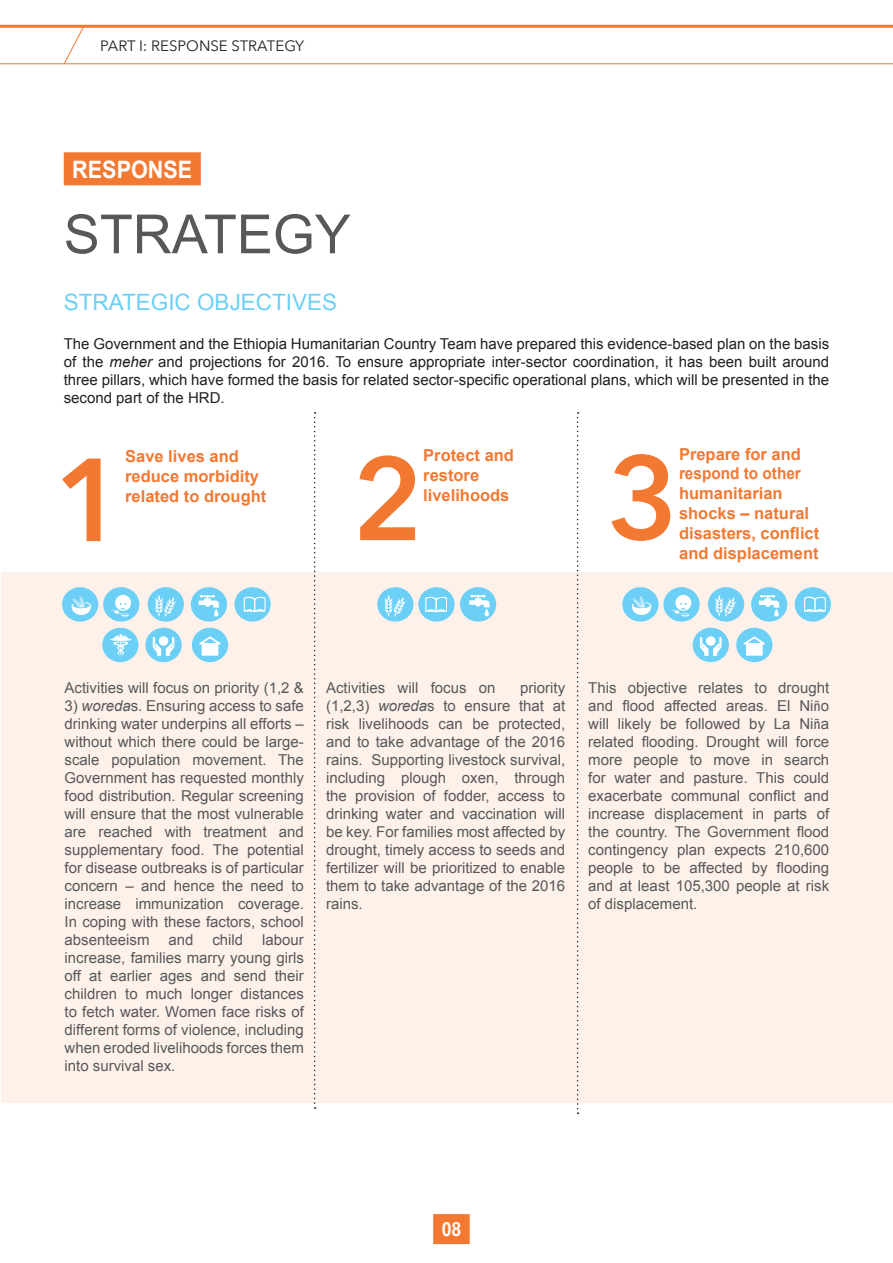
<style>
.page{position:relative;width:893px;height:1263px;background:#fff}
.page>*{position:absolute;margin:0;border:0;box-sizing:border-box;transform-origin:0 0}
.t1{font:600 116.7px "Avenir Next";color:#f37932}
.t2{font:54px "Arial";color:#57585a}
.title_top{font:700 24px "Arial";color:#fff;scale:.9 1}
.text_highlight{font:22.5px "Arial";color:#6bcff6}
.t3{font:600 19.5px "Avenir Next Condensed";color:#fff}
.t4{font:700 16.5px/19.8px "Arial";color:#f37932}
.HRD_body{font:15px/18px "Arial";color:#57585a;text-align:justify}
.HRD_body-2{font:15px/18px "Arial";color:#231f20;text-align:justify}
.t5{font:15px "Avenir Next";color:#231f20}
.s1{font-style:italic}
.s2{font-family:"Avenir Next Condensed";font-weight:500}
</style>
<div class="page">
<div style="left:433px;top:1214px;width:37px;height:30px;background:#f37932"></div>
<hr style="left:0;top:63px;width:893px;height:1px;background:#f37932">
<hr style="left:0;top:25px;width:893px;height:3px;background:#f37932">
<svg style="left:63px;top:27px;width:22px;height:38px"></svg>
<div style="left:1px;top:573px;width:891px;height:530px;background:#fdf1ea"></div>
<div style="left:64px;top:152px;width:137px;height:33px;background:#f37932"></div>
<svg style="left:314px;top:412px;width:2px;height:697px"></svg>
<svg style="left:577px;top:412px;width:2px;height:702px"></svg>
<div style="left:103px;top:587px;width:36px;height:35px;background:#6bcff6;border-radius:50%"></div>
<div style="left:663px;top:587px;width:37px;height:35px;background:#6bcff6;border-radius:50%"></div>
<div style="left:418px;top:587px;width:37px;height:35px;background:#6bcff6;border-radius:50%"></div>
<div style="left:62px;top:587px;width:36px;height:35px;background:#6bcff6;border-radius:50%"></div>
<div style="left:622px;top:587px;width:36px;height:35px;background:#6bcff6;border-radius:50%"></div>
<div style="left:377px;top:587px;width:36px;height:35px;background:#6bcff6;border-radius:50%"></div>
<div style="left:148px;top:587px;width:36px;height:35px;background:#6bcff6;border-radius:50%"></div>
<div style="left:708px;top:587px;width:36px;height:35px;background:#6bcff6;border-radius:50%"></div>
<div style="left:460px;top:587px;width:36px;height:35px;background:#6bcff6;border-radius:50%"></div>
<div style="left:102px;top:628px;width:36px;height:34px;background:#6bcff6;border-radius:50%"></div>
<div style="left:191px;top:587px;width:36px;height:35px;background:#6bcff6;border-radius:50%"></div>
<div style="left:751px;top:587px;width:36px;height:35px;background:#6bcff6;border-radius:50%"></div>
<div style="left:145px;top:628px;width:37px;height:34px;background:#6bcff6;border-radius:50%"></div>
<div style="left:693px;top:628px;width:36px;height:34px;background:#6bcff6;border-radius:50%"></div>
<div style="left:234px;top:587px;width:37px;height:35px;background:#6bcff6;border-radius:50%"></div>
<div style="left:795px;top:587px;width:36px;height:35px;background:#6bcff6;border-radius:50%"></div>
<div style="left:192px;top:628px;width:36px;height:34px;background:#6bcff6;border-radius:50%"></div>
<div style="left:736px;top:628px;width:36px;height:34px;background:#6bcff6;border-radius:50%"></div>
<svg style="left:244px;top:596px;width:22px;height:16px"></svg>
<svg style="left:804px;top:596px;width:22px;height:16px"></svg>
<svg style="left:425px;top:596px;width:22px;height:16px"></svg>
<svg style="left:71px;top:595px;width:20px;height:20px"></svg>
<svg style="left:631px;top:594px;width:20px;height:21px"></svg>
<svg style="left:110px;top:634px;width:22px;height:22px"></svg>
<svg style="left:111px;top:595px;width:20px;height:22px"></svg>
<svg style="left:672px;top:595px;width:19px;height:22px"></svg>
<svg style="left:153px;top:636px;width:21px;height:20px"></svg>
<svg style="left:700px;top:636px;width:22px;height:20px"></svg>
<svg style="left:199px;top:636px;width:22px;height:20px"></svg>
<svg style="left:743px;top:636px;width:22px;height:20px"></svg>
<svg style="left:199px;top:595px;width:20px;height:22px"></svg>
<svg style="left:759px;top:595px;width:21px;height:22px"></svg>
<svg style="left:469px;top:595px;width:21px;height:22px"></svg>
<svg style="left:155px;top:595px;width:21px;height:22px"></svg>
<svg style="left:715px;top:595px;width:22px;height:22px"></svg>
<svg style="left:384px;top:595px;width:22px;height:22px"></svg>
<p class="t5" style="left:100px;top:33px;width:150px">PART I: RESPONSE STRAT</p>
<p class="t5" style="left:275px;top:33px;width:30px">EGY</p>
<p class="title_top" style="left:72px;top:153px;width:135px">RESPONSE</p>
<p class="t2" style="left:64px;top:199px;width:289px">STRATEGY</p>
<p class="text_highlight" style="left:64px;top:287px;width:275px">STRATEGIC OBJECTIVES</p>
<p class="HRD_body-2" style="left:64px;top:335px;width:767px">The Government and the Ethiopia Humanitarian Country Team have prepared this evidence-based plan on the basis of the <span class="s1">meher</span> and projections for 2016. To ensure appropriate inter-sector coordination, it has been built around three pillars, which have formed the basis for related sector-specific operational plans, which will be presented in the second part of the HRD.</p>
<p class="t1" style="left:54px;top:400px;width:73px">1</p>
<p class="t4" style="left:125px;top:447px;width:143px">Save lives and reduce morbidity related to drought</p>
<p class="t1" style="left:608px;top:398px;width:73px">3</p>
<p class="t4" style="left:679px;top:444px;width:142px">Prepare for and respond to other humanitarian shocks – natural disasters, conflict</p>
<p class="t4" style="left:423px;top:446px;width:92px">Protect and restore livelihoods</p>
<p class="t1" style="left:352px;top:399px;width:73px">2</p>
<p class="t4" style="left:679px;top:543px;width:141px">and displacement</p>
<p class="HRD_body" style="left:65px;top:678px;width:241px">Activities will focus on priority (1,2 &amp;</p>
<p class="HRD_body" style="left:65px;top:696px;width:241px">3) <span class="s1">woreda</span>s. Ensuring access to safe drinking water underpins all efforts – without which there could be large&shy;scale population movement. The Government has requested monthly food distribution. Regular screening will ensure that the most vulnerable are reached with treatment and supplementary food. The potential for disease outbreaks is of particular concern – and hence the need to increase immunization coverage.<br>In coping with these factors, school absenteeism</p>
<p class="HRD_body" style="left:65px;top:930px;width:241px;text-indent:198px">labour increase, families marry young girls off at earlier ages and send their children to much longer distances to fetch water. Women face risks of different forms of violence, including when eroded livelihoods forces them into survival sex.</p>
<p class="HRD_body" style="left:169px;top:930px;width:27px">and</p>
<p class="HRD_body" style="left:212px;top:930px;width:32px">child</p>
<p class="HRD_body" style="left:326px;top:678px;width:171px">Activities will focus on</p>
<p class="HRD_body" style="left:326px;top:678px;width:241px;text-indent:194px">priority (1,2,3) <span class="s1">woreda</span>s to ensure that at risk livelihoods can be protected, and to take advantage of the 2016 rains. Supporting livestock survival, including plough oxen, through the provision of fodder, access to drinking water and vaccination will be key. For families most affected by drought, timely access to seeds and fertilizer will be prioritized to enable them to take advantage of the 2016 rains.</p>
<p class="HRD_body" style="left:588px;top:678px;width:242px">This objective relates to drought and flood affected areas. El Ni<span class="s2">ñ</span>o will likely be followed by La Ni<span class="s2">ñ</span>a related flooding. Drought will force more people to move in search for water and pasture. This could exacerbate communal conflict and increase displacement in parts of the country. The Government flood contingency plan expects 210,600 people to be affected by flooding and at least 105,300 people at risk of displacement.</p>
<h3 class="t3" style="left:442px;top:1212px;width:21px">08</h3>
</div>
